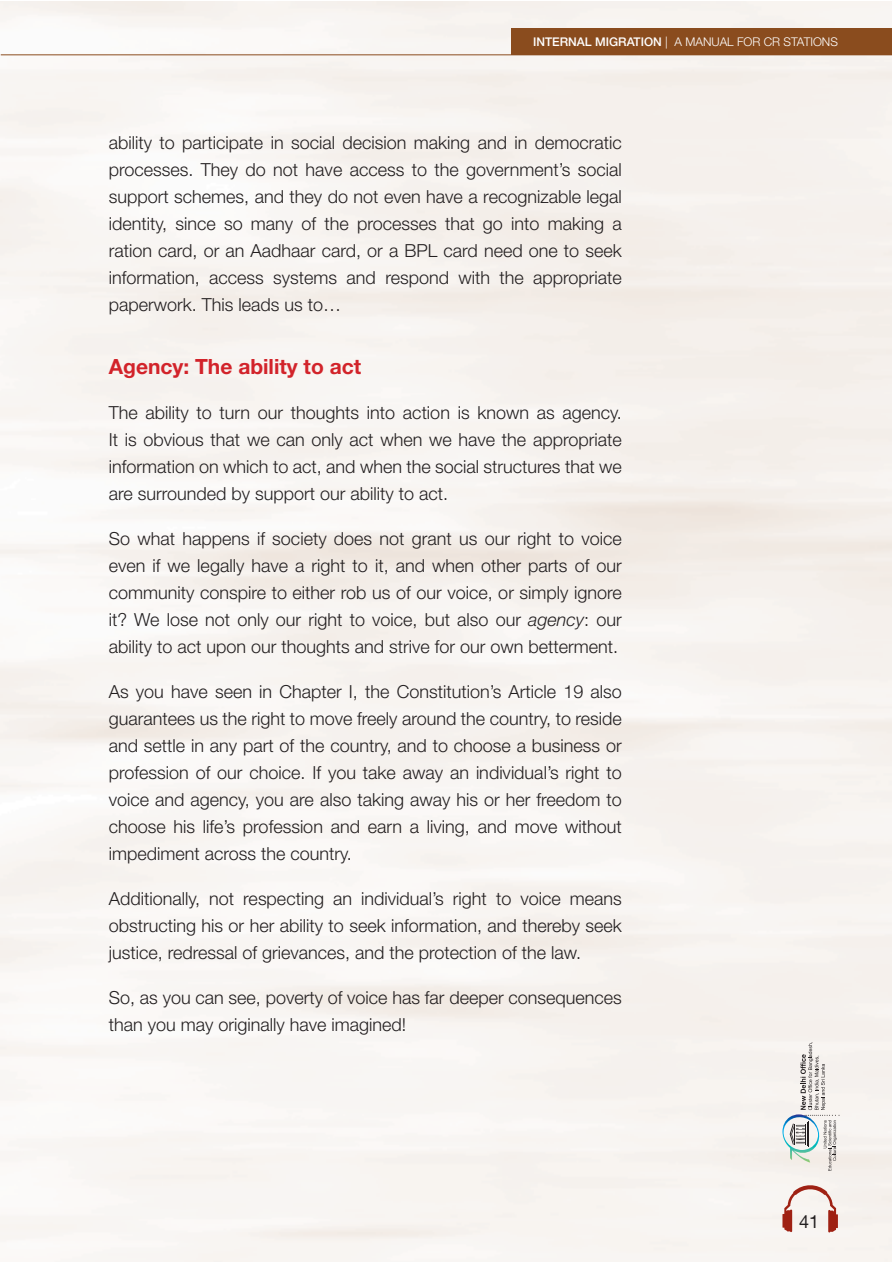
<style>
.page{position:relative;width:893px;height:1263px;background:#fff}
.page>*{position:absolute;margin:0;border:0;box-sizing:border-box;transform-origin:0 0}
.t1{font:700 21px "Helvetica Neue LT Std";color:#d2232a}
.t2{font:300 18px/27px "Helvetica Neue LT Std";color:#231f20;text-align:justify}
.t3{font:18px "Helvetica Neue LT Std";color:#231f20}
.t4{font:300 12px "Helvetica Neue LT Std";color:#fff}
.s1{font-weight:500}
.s2{font-style:italic}
</style>
<div class="page">
<div style="left:511px;top:28px;width:381px;height:27px;background:#8a4c1e"></div>
<svg style="left:782px;top:1183px;width:56px;height:49px"></svg>
<hr style="left:1px;top:54px;width:891px;height:1px;background:#8a4c1e">
<svg style="left:781px;top:1042px;width:58px;height:129px"></svg>
<p class="t4" style="left:533px;top:38px;width:306px"><span class="s1">INTERNAL MIGRATION</span> | A MANUAL FOR CR STATIONS</p>
<p class="t2" style="left:109px;top:131px;width:515px">ability to participate in social decision making and in democratic processes. They do not have access to the government’s social support schemes, and they do not even have a recognizable legal identity, since so many of the processes that go into making a ration card, or an Aadhaar card, or a BPL card need one to seek information, access systems and respond with the appropriate paperwork. This leads us to…</p>
<p class="t1" style="left:109px;top:359px;width:254px">Agency: The ability to act</p>
<p class="t2" style="left:109px;top:401px;width:514px">The ability to turn our thoughts into action is known as agency.<br>It is obvious that we can only act when we have the appropriate information on which to act, and when the social structures that we are surrounded by support our ability to act.</p>
<p class="t2" style="left:109px;top:527px;width:515px">So what happens if society does not grant us our right to voice even if we legally have a right to it, and when other parts of our community conspire to either rob us of our voice, or simply ignore it? We lose not only our right to voice, but also our <span class="s2">agency</span>: our ability to act upon our thoughts and strive for our own betterment.</p>
<p class="t2" style="left:109px;top:680px;width:515px">As you have seen in Chapter I, the Constitution’s Article 19 also guarantees us the right to move freely around the country, to reside and settle in any part of the country, and to choose a business or profession of our choice. If you take away an individual’s right to voice and agency, you are also taking away his or her freedom to choose his life’s profession and earn a living, and move without impediment across the country.</p>
<p class="t2" style="left:109px;top:887px;width:514px">Additionally, not respecting an individual’s right to voice means obstructing his or her ability to seek information, and thereby seek justice, redressal of grievances, and the protection of the law.</p>
<p class="t2" style="left:109px;top:986px;width:514px">So, as you can see, poverty of voice has far deeper consequences than you may originally have imagined!</p>
<p class="t3" style="left:799px;top:1212px;width:22px">41</p>
</div>
